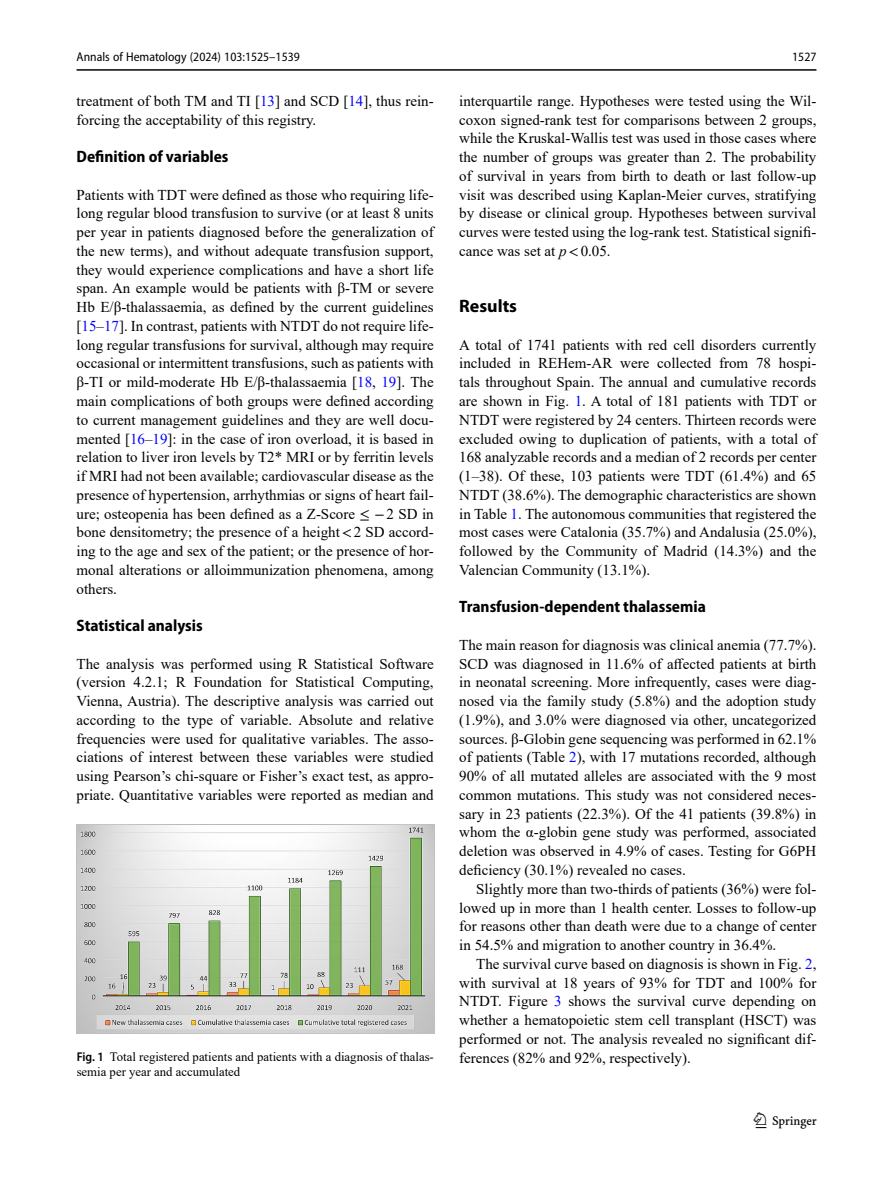
<style>
.page{position:relative;width:893px;height:1187px;background:#fff}
.page>*{position:absolute;margin:0;border:0;box-sizing:border-box;transform-origin:0 0}
.t1{font:22.5px "Springnew";color:#000}
.Head_1{font:700 18px "Myriad Pro";color:#000}
.Head_2{font:700 semi-condensed 16.5px "Myriad Pro";color:#000}
.Body_Text{font:15px/18.8px "Times New Roman";color:#000;text-align:justify}
.Body_Text_Indent{font:15px/18.8px "Times New Roman";color:#000;text-align:justify}
.Figure_Caption{font:12.75px "Times New Roman";color:#000}
.t2{font:semi-condensed 12.75px "Myriad Pro";color:#000}
.s1{color:#00f}
.s2{font-family:"STIX"}
.s3{font-style:italic}
.s4{font-family:"Myriad Pro";font-weight:600;font-stretch:semi-condensed}
</style>
<div class="page">
<hr style="left:77px;top:69px;width:739px;height:2px;background:#000">
<img style="left:77px;top:824px;width:357px;height:209px">
<p class="t2" style="left:77px;top:49px;width:225px">Annals of Hematology (2024) 103:1525–1539</p>
<p class="Body_Text_Indent" style="left:77px;top:91px;width:359px">treatment of both TM and TI [<span class="s1">13</span>] and SCD [<span class="s1">14</span>], thus rein&shy;forcing the acceptability of this registry.</p>
<p class="Head_2" style="left:77px;top:147px;width:154px">Definition of variables</p>
<p class="Body_Text" style="left:77px;top:185px;width:359px">Patients with TDT were defined as those who requiring life&shy;long regular blood transfusion to survive (or at least 8 units per year in patients diagnosed before the generalization of the new terms), and without adequate transfusion support, they would experience complications and have a short life span. An example would be patients with β-TM or severe Hb E/β-thalassaemia, as defined by the current guidelines [<span class="s1">15</span>–<span class="s1">17</span>]. In contrast, patients with NTDT do not require life&shy;long regular transfusions for survival, although may require occasional or intermittent transfusions, such as patients with β-TI or mild-moderate Hb E/β-thalassaemia [<span class="s1">18</span>, <span class="s1">19</span>]. The main complications of both groups were defined according to current management guidelines and they are well docu&shy;mented [<span class="s1">16</span>–<span class="s1">19</span>]: in the case of iron overload, it is based in relation to liver iron levels by T2* MRI or by ferritin levels if MRI had not been available; cardiovascular disease as the presence of hypertension, arrhythmias or signs of heart fail&shy;ure; osteopenia has been defined as a Z-Score <span class="s2">≤ −</span>2 SD in bone densitometry; the presence of a height<span class="s2">&lt;</span>2 SD accord&shy;ing to the age and sex of the patient; or the presence of hor&shy;monal alterations or alloimmunization phenomena, among others.</p>
<p class="Head_2" style="left:77px;top:616px;width:128px">Statistical analysis</p>
<p class="Body_Text" style="left:77px;top:653px;width:359px">The analysis was performed using R Statistical Software (version 4.2.1; R Foundation for Statistical Computing, Vienna, Austria). The descriptive analysis was carried out according to the type of variable. Absolute and relative frequencies were used for qualitative variables. The asso&shy;ciations of interest between these variables were studied using Pearson’s chi-square or Fisher’s exact test, as appro&shy;priate. Quantitative variables were reported as median and</p>
<p class="t2" style="left:792px;top:49px;width:26px">1527</p>
<p class="Body_Text" style="left:459px;top:91px;width:359px">interquartile range. Hypotheses were tested using the Wil&shy;coxon signed-rank test for comparisons between 2 groups, while the Kruskal-Wallis test was used in those cases where the number of groups was greater than 2. The probability of survival in years from birth to death or last follow-up visit was described using Kaplan-Meier curves, stratifying by disease or clinical group. Hypotheses between survival curves were tested using the log-rank test. Statistical signifi&shy;cance was set at <span class="s3">p</span><span class="s2">&lt;</span>0.05.</p>
<p class="Head_1" style="left:459px;top:294px;width:59px">Results</p>
<p class="Body_Text" style="left:459px;top:335px;width:359px">A total of 1741 patients with red cell disorders currently included in REHem-AR were collected from 78 hospi&shy;tals throughout Spain. The annual and cumulative records are shown in Fig. <span class="s1">1</span>. A total of 181 patients with TDT or NTDT were registered by 24 centers. Thirteen records were excluded owing to duplication of patients, with a total of 168 analyzable records and a median of 2 records per center (1–38). Of these, 103 patients were TDT (61.4%) and 65<br>NTDT (38.6%). The demographic characteristics are shown in Table <span class="s1">1</span>. The autonomous communities that registered the most cases were Catalonia (35.7%) and Andalusia (25.0%), followed by the Community of Madrid (14.3%) and the Valencian Community (13.1%).</p>
<p class="Head_2" style="left:459px;top:597px;width:248px">Transfusion-dependent thalassemia</p>
<p class="Body_Text" style="left:459px;top:635px;width:359px">The main reason for diagnosis was clinical anemia (77.7%).<br>SCD was diagnosed in 11.6% of affected patients at birth in neonatal screening. More infrequently, cases were diag&shy;nosed via the family study (5.8%) and the adoption study (1.9%), and 3.0% were diagnosed via other, uncategorized sources. β-Globin gene sequencing was performed in 62.1% of patients (Table <span class="s1">2</span>), with 17 mutations recorded, although 90% of all mutated alleles are associated with the 9 most common mutations. This study was not considered neces&shy;sary in 23 patients (22.3%). Of the 41 patients (39.8%) in whom the α-globin gene study was performed, associated deletion was observed in 4.9% of cases. Testing for G6PH deficiency (30.1%) revealed no cases.</p>
<p class="Body_Text_Indent" style="left:459px;top:878px;width:359px;text-indent:17px">Slightly more than two-thirds of patients (36%) were fol&shy;lowed up in more than 1 health center. Losses to follow-up for reasons other than death were due to a change of center in 54.5% and migration to another country in 36.4%.</p>
<p class="Body_Text_Indent" style="left:459px;top:953px;width:359px;text-indent:17px">The survival curve based on diagnosis is shown in Fig. <span class="s1">2</span>, with survival at 18 years of 93% for TDT and 100% for NTDT. Figure <span class="s1">3</span> shows the survival curve depending on whether a hematopoietic stem cell transplant (HSCT) was performed or not. The analysis revealed no significant dif-</p>
<p class="Figure_Caption" style="left:77px;top:1047px;width:359px"><span class="s4">Fig. 1</span> Total registered patients and patients with a diagnosis of thalas-</p>
<p class="Body_Text_Indent" style="left:459px;top:1047px;width:233px">ferences (82% and 92%, respectively).</p>
<p class="Figure_Caption" style="left:77px;top:1062px;width:165px">semia per year and accumulated</p>
<h1 class="t1" style="left:756px;top:1107px;width:63px">1 3</h1>
</div>
